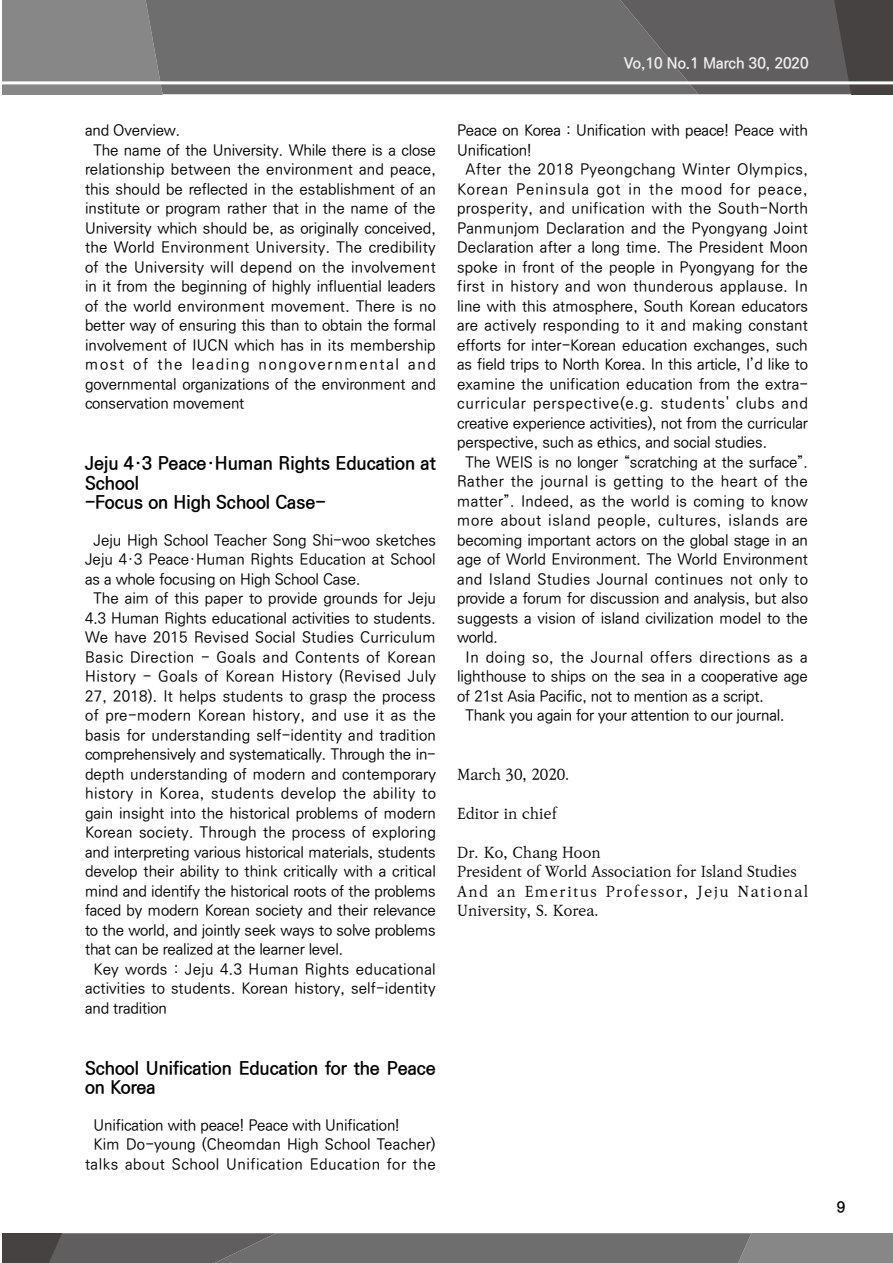
<style>
.page{position:relative;width:893px;height:1263px;background:#fff}
.page>*{position:absolute;margin:0;border:0;box-sizing:border-box;transform-origin:0 0}
.t1{font:700 18px/19.5px "Ko Pub Dotum";color:#000}
.t2{font:500 15px "Ko Pub Dotum";color:#000}
.t3{font:500 15px "Ko Pub Dotum";letter-spacing:.02em;color:#000}
.t4{font:500 15px "Ko Pub Dotum";letter-spacing:.035em;color:#000}
.t5{font:500 15px/19.5px "Ko Pub Batang";letter-spacing:-.01em;color:#000}
.t6{font:500 15px "Ko Pub Dotum";letter-spacing:.03em;color:#000}
.t7{font:500 15px "Ko Pub Dotum";letter-spacing:.025em;color:#000}
.t8{font:500 15px "Ko Pub Dotum";letter-spacing:.05em;color:#000}
.t9{font:500 15px "Ko Pub Dotum";letter-spacing:.045em;color:#000}
.t10{font:500 15px "Ko Pub Dotum";letter-spacing:.04em;color:#000}
.t11{font:500 15px "Ko Pub Dotum";letter-spacing:.065em;color:#000}
.t12{font:500 15px "Ko Pub Dotum";letter-spacing:.11em;color:#000}
.t13{font:700 15px "Ko Pub Dotum";color:#efefef}
.t14{font:700 15px "Ko Pub Dotum";color:#000}
</style>
<div class="page">
<div style="left:2px;top:0;width:144px;height:94px;background:#878787"></div>
<div style="left:146px;top:0;width:474px;height:94px;background:#6f6e6e"></div>
<svg style="left:620px;top:0;width:273px;height:94px;background:#5e5c5c"></svg>
<hr style="left:0;top:81px;width:893px;height:3px;background:#fff">
<svg style="left:2px;top:1233px;width:891px;height:30px;background:#6e6c6c"></svg>
<p class="t13" style="left:624px;top:56px;width:186px">Vo,10 No.1 March 30, 2020</p>
<p class="t2" style="left:85px;top:123px;width:97px">and Overview.</p>
<p class="t2" style="left:94px;top:143px;width:344px">The name of the University. While there is a close</p>
<p class="t2" style="left:85px;top:162px;width:352px">relationship between the environment and peace,</p>
<p class="t2" style="left:85px;top:182px;width:352px">this should be reflected in the establishment of an</p>
<p class="t2" style="left:85px;top:201px;width:352px">institute or program rather that in the name of the</p>
<p class="t2" style="left:85px;top:221px;width:352px">University which should be, as originally conceived,</p>
<p class="t3" style="left:85px;top:240px;width:352px">the World Environment University. The credibility</p>
<p class="t3" style="left:85px;top:260px;width:352px">of the University will depend on the involvement</p>
<p class="t2" style="left:85px;top:279px;width:352px">in it from the beginning of highly influential leaders</p>
<p class="t2" style="left:85px;top:299px;width:352px">of the world environment movement. There is no</p>
<p class="t2" style="left:85px;top:318px;width:352px">better way of ensuring this than to obtain the formal</p>
<p class="t2" style="left:85px;top:338px;width:352px">involvement of IUCN which has in its membership</p>
<p class="t12" style="left:85px;top:357px;width:352px">most of the leading nongovernmental and</p>
<p class="t2" style="left:85px;top:377px;width:352px">governmental organizations of the environment and</p>
<p class="t2" style="left:85px;top:396px;width:161px">conservation movement</p>
<p class="t1" style="left:85px;top:454px;width:352px">Jeju 4·3 Peace·Human Rights Education at<br>School<br>-Focus on High School Case-</p>
<p class="t2" style="left:94px;top:533px;width:344px">Jeju High School Teacher Song Shi-woo sketches</p>
<p class="t2" style="left:85px;top:552px;width:352px">Jeju 4·3 Peace·Human Rights Education at School</p>
<p class="t2" style="left:85px;top:572px;width:277px">as a whole focusing on High School Case.</p>
<p class="t2" style="left:94px;top:591px;width:344px">The aim of this paper to provide grounds for Jeju</p>
<p class="t2" style="left:85px;top:611px;width:352px">4.3 Human Rights educational activities to students.</p>
<p class="t2" style="left:85px;top:630px;width:352px">We have 2015 Revised Social Studies Curriculum</p>
<p class="t4" style="left:85px;top:650px;width:352px">Basic Direction - Goals and Contents of Korean</p>
<p class="t4" style="left:85px;top:669px;width:352px">History - Goals of Korean History (Revised July</p>
<p class="t2" style="left:85px;top:689px;width:352px">27, 2018). It helps students to grasp the process</p>
<p class="t7" style="left:85px;top:708px;width:352px">of pre-modern Korean history, and use it as the</p>
<p class="t2" style="left:85px;top:728px;width:352px">basis for understanding self-identity and tradition</p>
<p class="t2" style="left:85px;top:747px;width:352px">comprehensively and systematically. Through the in-</p>
<p class="t2" style="left:85px;top:767px;width:352px">depth understanding of modern and contemporary</p>
<p class="t4" style="left:85px;top:786px;width:352px">history in Korea, students develop the ability to</p>
<p class="t2" style="left:85px;top:806px;width:352px">gain insight into the historical problems of modern</p>
<p class="t3" style="left:85px;top:825px;width:352px">Korean society. Through the process of exploring</p>
<p class="t2" style="left:85px;top:845px;width:352px">and interpreting various historical materials, students</p>
<p class="t2" style="left:85px;top:864px;width:352px">develop their ability to think critically with a critical</p>
<p class="t2" style="left:85px;top:884px;width:352px">mind and identify the historical roots of the problems</p>
<p class="t2" style="left:85px;top:903px;width:352px">faced by modern Korean society and their relevance</p>
<p class="t2" style="left:85px;top:923px;width:352px">to the world, and jointly seek ways to solve problems</p>
<p class="t2" style="left:85px;top:942px;width:260px">that can be realized at the learner level.</p>
<p class="t3" style="left:94px;top:962px;width:344px">Key words : Jeju 4.3 Human Rights educational</p>
<p class="t2" style="left:85px;top:981px;width:352px">activities to students. Korean history, self-identity</p>
<p class="t2" style="left:85px;top:1001px;width:83px">and tradition</p>
<p class="t1" style="left:85px;top:1059px;width:352px">School Unification Education for the Peace on Korea</p>
<p class="t2" style="left:94px;top:1118px;width:308px">Unification with peace! Peace with Unification!</p>
<p class="t2" style="left:94px;top:1137px;width:344px">Kim Do-young (Cheomdan High School Teacher)</p>
<p class="t4" style="left:85px;top:1157px;width:352px">talks about School Unification Education for the</p>
<p class="t2" style="left:457px;top:123px;width:352px">Peace on Korea : Unification with peace! Peace with</p>
<p class="t2" style="left:457px;top:143px;width:76px">Unification!</p>
<p class="t4" style="left:466px;top:162px;width:344px">After the 2018 Pyeongchang Winter Olympics,</p>
<p class="t11" style="left:457px;top:182px;width:352px">Korean Peninsula got in the mood for peace,</p>
<p class="t6" style="left:457px;top:201px;width:352px">prosperity, and unification with the South-North</p>
<p class="t3" style="left:457px;top:221px;width:352px">Panmunjom Declaration and the Pyongyang Joint</p>
<p class="t2" style="left:457px;top:240px;width:352px">Declaration after a long time. The President Moon</p>
<p class="t2" style="left:457px;top:260px;width:352px">spoke in front of the people in Pyongyang for the</p>
<p class="t6" style="left:457px;top:279px;width:352px">first in history and won thunderous applause. In</p>
<p class="t2" style="left:457px;top:299px;width:352px">line with this atmosphere, South Korean educators</p>
<p class="t2" style="left:457px;top:318px;width:352px">are actively responding to it and making constant</p>
<p class="t2" style="left:457px;top:338px;width:352px">efforts for inter-Korean education exchanges, such</p>
<p class="t2" style="left:457px;top:357px;width:352px">as field trips to North Korea. In this article, I’d like to</p>
<p class="t2" style="left:457px;top:377px;width:352px">examine the unification education from the extra-</p>
<p class="t8" style="left:457px;top:396px;width:352px">curricular perspective(e.g. students' clubs and</p>
<p class="t2" style="left:457px;top:416px;width:352px">creative experience activities), not from the curricular</p>
<p class="t2" style="left:457px;top:435px;width:312px">perspective, such as ethics, and social studies.</p>
<p class="t2" style="left:466px;top:455px;width:344px">The WEIS is no longer “scratching at the surface”.</p>
<p class="t4" style="left:457px;top:474px;width:352px">Rather the journal is getting to the heart of the</p>
<p class="t3" style="left:457px;top:494px;width:352px">matter”. Indeed, as the world is coming to know</p>
<p class="t9" style="left:457px;top:513px;width:352px">more about island people, cultures, islands are</p>
<p class="t2" style="left:457px;top:533px;width:352px">becoming important actors on the global stage in an</p>
<p class="t2" style="left:457px;top:552px;width:352px">age of World Environment. The World Environment</p>
<p class="t7" style="left:457px;top:572px;width:352px">and Island Studies Journal continues not only to</p>
<p class="t2" style="left:457px;top:591px;width:352px">provide a forum for discussion and analysis, but also</p>
<p class="t2" style="left:457px;top:611px;width:352px">suggests a vision of island civilization model to the</p>
<p class="t2" style="left:457px;top:630px;width:42px">world.</p>
<p class="t10" style="left:466px;top:650px;width:344px">In doing so, the Journal offers directions as a</p>
<p class="t2" style="left:457px;top:669px;width:352px">lighthouse to ships on the sea in a cooperative age</p>
<p class="t2" style="left:457px;top:689px;width:308px">of 21st Asia Pacific, not to mention as a script.</p>
<p class="t2" style="left:466px;top:708px;width:321px">Thank you again for your attention to our journal.</p>
<p class="t5" style="left:457px;top:765px;width:114px">March 30, 2020.</p>
<p class="t5" style="left:457px;top:804px;width:101px">Editor in chief</p>
<p class="t5" style="left:457px;top:843px;width:352px">Dr. Ko, Chang Hoon<br>President of World Association for Island Studies And an Emeritus Professor, Jeju National University, S. Korea.</p>
<p class="t14" style="left:837px;top:1199px;width:10px">9</p>
</div>
